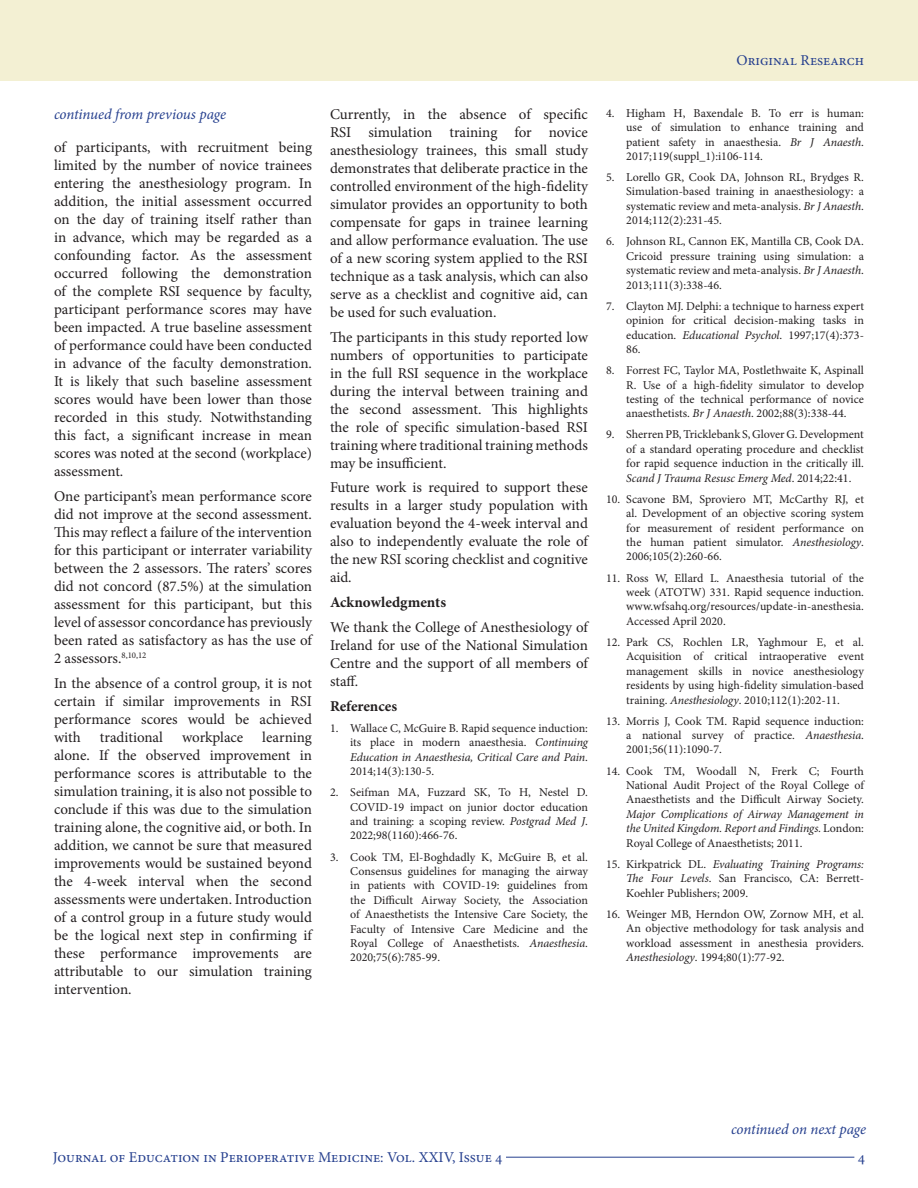
<style>
.page{position:relative;width:918px;height:1188px;background:#fff}
.page>*{position:absolute;margin:0;border:0;box-sizing:border-box;transform-origin:0 0}
.t1{font:15px/18px "Minion Pro";letter-spacing:-.005em;color:#231f20;text-align:justify}
.t2{font:15px "Minion Pro";color:#253f8e}
.t3{font:italic 15px "Minion Pro";letter-spacing:-.01em;color:#253f8e}
.t4{font:700 15px "Minion Pro";color:#231f20}
.t5{font:12px/14.4px "Minion Pro";color:#231f20;text-align:justify}
.s1{font-style:italic}
</style>
<div class="page">
<hr style="left:506px;top:1157px;width:348px;height:1px;background:#253f8e">
<div style="left:0;top:0;width:918px;height:81px;background:#f3f0d3"></div>
<p class="t2" style="left:737px;top:50px;width:129px">Original Research</p>
<p class="t3" style="left:54px;top:104px;width:174px">continued from previous page</p>
<p class="t1" style="left:54px;top:139px;width:260px">of participants, with recruitment being limited by the number of novice trainees entering the anesthesiology program. In addition, the initial assessment occurred on the day of training itself rather than in advance, which may be regarded as a confounding factor. As the assessment occurred following the demonstration of the complete RSI sequence by faculty, participant performance scores may have been impacted. A true baseline assessment of performance could have been conducted in advance of the faculty demonstration.<br>It is likely that such baseline assessment scores would have been lower than those recorded in this study. Notwithstanding this fact, a significant increase in mean scores was noted at the second (workplace) assessment.</p>
<p class="t1" style="left:54px;top:487px;width:261px">One participant’s mean performance score did not improve at the second assessment.<br>This may reflect a failure of the intervention for this participant or interrater variability between the 2 assessors. The raters’ scores did not concord (87.5%) at the simulation assessment for this participant, but this level of assessor concordance has previously been rated as satisfactory as has the use of 2 assessors.<sup>8,10,12</sup></p>
<p class="t1" style="left:54px;top:674px;width:260px">In the absence of a control group, it is not certain if similar improvements in RSI performance scores would be achieved with</p>
<p class="t1" style="left:54px;top:728px;width:261px;text-indent:208px">learning alone. If the observed improvement in performance scores is attributable to the simulation training, it is also not possible to conclude if this was due to the simulation training alone, the cognitive aid, or both. In addition, we cannot be sure that measured improvements would be sustained beyond the 4-week interval when the second assessments were undertaken. Introduction of a control group in a future study would be the logical next step in confirming if these performance improvements are attributable to our simulation training intervention.</p>
<p class="t1" style="left:100px;top:728px;width:65px">traditional</p>
<p class="t1" style="left:182px;top:728px;width:63px">workplace</p>
<p class="t1" style="left:330px;top:105px;width:260px">Currently, in the absence of specific RSI simulation training for novice anesthesiology trainees, this small study demonstrates that deliberate practice in the controlled environment of the high-fidelity simulator provides an opportunity to both compensate for gaps in trainee learning and allow performance evaluation. The use of a new scoring system applied to the RSI technique as a task analysis, which can also serve as a checklist and cognitive aid, can be used for such evaluation.</p>
<p class="t1" style="left:330px;top:328px;width:260px">The participants in this study reported low numbers of opportunities to participate in the full RSI sequence in the workplace during the interval between training and the second assessment. This highlights the role of specific simulation-based RSI training where traditional training methods may be insufficient.</p>
<p class="t1" style="left:330px;top:479px;width:261px">Future work is required to support these results in a larger study population with evaluation beyond the 4-week interval and also to independently evaluate the role of the new RSI scoring checklist and cognitive aid.</p>
<p class="t4" style="left:330px;top:592px;width:118px">Acknowledgments</p>
<p class="t1" style="left:330px;top:618px;width:261px">We thank the College of Anesthesiology of Ireland for use of the National Simulation Centre and the support of all members of staff.</p>
<p class="t4" style="left:330px;top:695px;width:69px">References</p>
<p class="t5" style="left:350px;top:721px;width:239px;text-indent:-20px">1. Wallace C, McGuire B. Rapid sequence induction: its place in modern anaesthesia. <span class="s1">Continuing Education in Anaesthesia, Critical Care and Pain</span>.<br>2014;14(3):130-5.</p>
<p class="t5" style="left:350px;top:785px;width:239px;text-indent:-20px">2. Seifman MA, Fuzzard SK, To H, Nestel D.<br>COVID-19 impact on junior doctor education and training: a scoping review. <span class="s1">Postgrad Med J</span>.<br>2022;98(1160):466-76.</p>
<p class="t5" style="left:350px;top:850px;width:239px;text-indent:-20px">3. Cook TM, El-Boghdadly K, McGuire B, et al.<br>Consensus guidelines for managing the airway in patients with COVID-19: guidelines from the Difficult Airway Society, the Association of Anaesthetists the Intensive Care Society, the Faculty of Intensive Care Medicine and the Royal College of Anaesthetists. <span class="s1">Anaesthesia</span>.<br>2020;75(6):785-99.</p>
<p class="t5" style="left:626px;top:106px;width:239px;text-indent:-20px">4. Higham H, Baxendale B. To err is human: use of simulation to enhance training and patient safety in anaesthesia. <span class="s1">Br J Anaesth</span>.<br>2017;119(suppl_1):i106-114.</p>
<p class="t5" style="left:626px;top:170px;width:239px;text-indent:-20px">5. Lorello GR, Cook DA, Johnson RL, Brydges R.<br>Simulation-based training in anaesthesiology: a systematic review and meta-analysis. <span class="s1">Br J Anaesth</span>.<br>2014;112(2):231-45.</p>
<p class="t5" style="left:626px;top:234px;width:239px;text-indent:-20px">6. Johnson RL, Cannon EK, Mantilla CB, Cook DA.<br>Cricoid pressure training using simulation: a systematic review and meta-analysis. <span class="s1">Br J Anaesth</span>.<br>2013;111(3):338-46.</p>
<p class="t5" style="left:626px;top:299px;width:239px;text-indent:-20px">7. Clayton MJ. Delphi: a technique to harness expert opinion for critical decision-making tasks in education. <span class="s1">Educational Psychol</span>. 1997;17(4):373- 86.</p>
<p class="t5" style="left:626px;top:363px;width:239px;text-indent:-20px">8. Forrest FC, Taylor MA, Postlethwaite K, Aspinall R. Use of a high-fidelity simulator to develop testing of the technical performance of novice anaesthetists. <span class="s1">Br J Anaesth</span>. 2002;88(3):338-44.</p>
<p class="t5" style="left:626px;top:427px;width:239px;text-indent:-20px">9. Sherren PB, Tricklebank S, Glover G. Development of a standard operating procedure and checklist for rapid sequence induction in the critically ill.<br><span class="s1">Scand J Trauma Resusc Emerg Med</span>. 2014;22:41.</p>
<p class="t5" style="left:626px;top:492px;width:239px;text-indent:-20px">10. Scavone BM, Sproviero MT, McCarthy RJ, et al. Development of an objective scoring system for measurement of resident performance on the human patient simulator. <span class="s1">Anesthesiology</span>.<br>2006;105(2):260-66.</p>
<p class="t5" style="left:626px;top:571px;width:239px;text-indent:-20px">11. Ross W, Ellard L. Anaesthesia tutorial of the week (ATOTW) 331. Rapid sequence induction. www.wfsahq.org/resources/update-in-anesthesia.<br>Accessed April 2020.</p>
<p class="t5" style="left:626px;top:635px;width:239px;text-indent:-20px">12. Park CS, Rochlen LR, Yaghmour E, et al.<br>Acquisition of critical intraoperative event management skills in novice anesthesiology residents by using high-fidelity simulation-based training. <span class="s1">Anesthesiology</span>. 2010;112(1):202-11.</p>
<p class="t5" style="left:626px;top:714px;width:239px;text-indent:-20px">13. Morris J, Cook TM. Rapid sequence induction: a national survey of practice. <span class="s1">Anaesthesia</span>.<br>2001;56(11):1090-7.</p>
<p class="t5" style="left:626px;top:764px;width:240px;text-indent:-20px">14. Cook TM, Woodall N, Frerk C; Fourth National Audit Project of the Royal College of Anaesthetists and the Difficult Airway Society.<br><span class="s1">Major Complications of Airway Management in the United Kingdom. Report and Findings.</span> London:<br>Royal College of Anaesthetists; 2011.</p>
<p class="t5" style="left:626px;top:857px;width:239px;text-indent:-20px">15. Kirkpatrick DL. <span class="s1">Evaluating Training Programs:<br>The Four Levels</span>. San Francisco, CA: Berrett-Koehler Publishers; 2009.</p>
<p class="t5" style="left:626px;top:907px;width:239px;text-indent:-20px">16. Weinger MB, Herndon OW, Zornow MH, et al.<br>An objective methodology for task analysis and workload assessment in anesthesia providers.<br><span class="s1">Anesthesiology</span>. 1994;80(1):77-92.</p>
<p class="t3" style="left:731px;top:1119px;width:137px">continued on next page</p>
<p class="t2" style="left:53px;top:1147px;width:451px">Journal of Education in Perioperative Medicine: Vol. XXIV, Issue 4</p>
<p class="t2" style="left:858px;top:1147px;width:9px">4</p>
</div>
